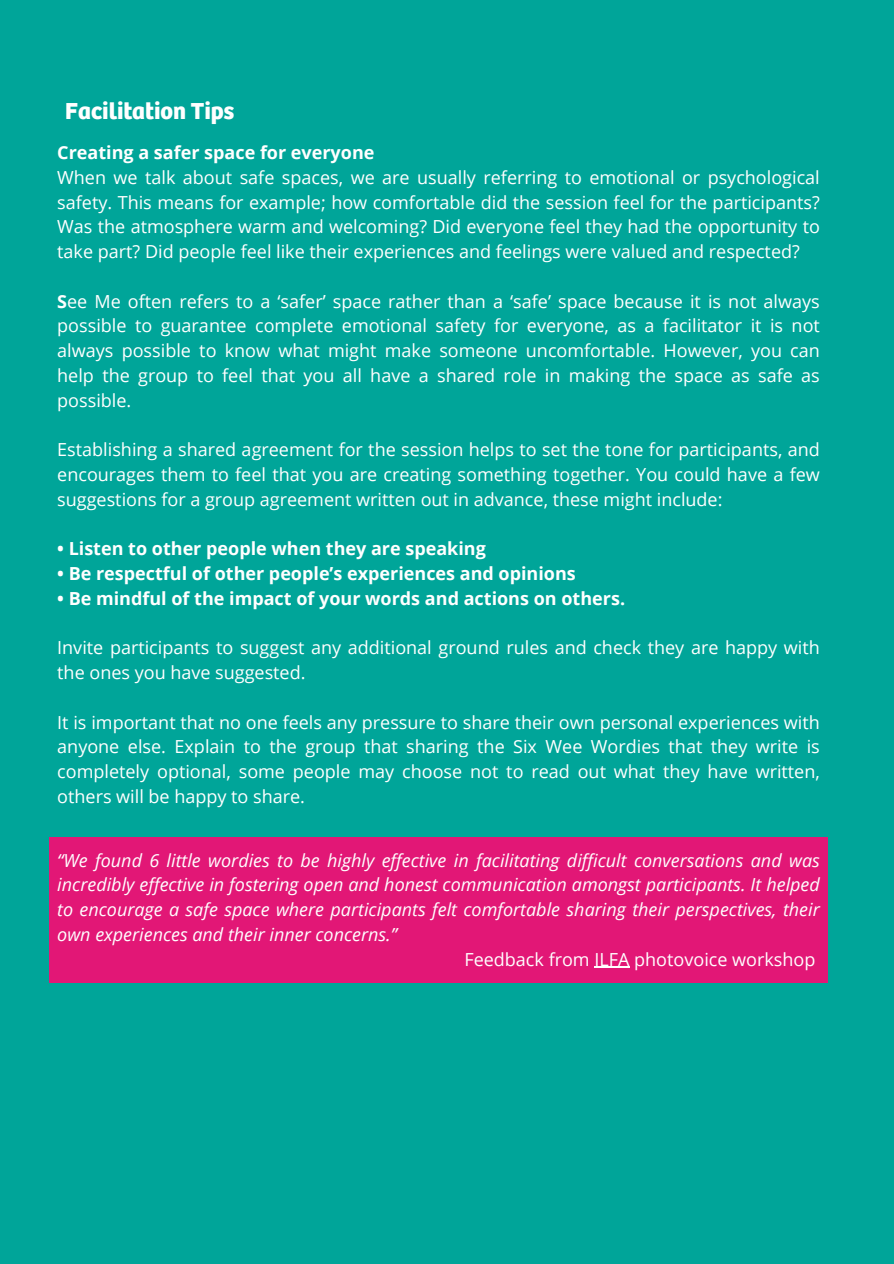
<style>
.page{position:relative;width:894px;height:1264px;background:#fff}
.page>*{position:absolute;margin:0;border:0;box-sizing:border-box;transform-origin:0 0}
.t1{font:700 24px "Bree";color:#fff}
.t2{font:18px/24.8px "Open Sans";color:#fff;text-align:justify}
.t3{font:italic 18px/24.8px "Open Sans";color:#fff;text-align:justify}
.t4{font:700 18px "Open Sans";color:#fff}
.s1{font-weight:700}
</style>
<div class="page">
<div style="left:0;top:0;width:893px;height:1263px;background:#00a599"></div>
<div style="left:49px;top:837px;width:778px;height:146px;background:#e21776"></div>
<hr style="left:594px;top:966px;width:35px;height:1px;background:#fff">
<p class="t1" style="left:65px;top:98px;width:170px">Facilitation Tips</p>
<h1 class="t4" style="left:57px;top:140px;width:318px">Creating a safer space for everyone</h1>
<p class="t2" style="left:57px;top:164px;width:764px">When we talk about safe spaces, we are usually referring to emotional or psychological safety. This means for example; how comfortable did the session feel for the participants?<br>Was the atmosphere warm and welcoming? Did everyone feel they had the opportunity to take part? Did people feel like their experiences and feelings were valued and respected?</p>
<p class="t2" style="left:57px;top:288px;width:763px"><span class="s1">S</span>ee Me often refers to a ‘safer’ space rather than a ‘safe’ space because it is not always possible to guarantee complete emotional safety for everyone, as a facilitator it is not always possible to know what might make someone uncomfortable. However, you can help the group to feel that you all have a shared role in making the space as safe as possible.</p>
<p class="t2" style="left:57px;top:437px;width:763px">Establishing a shared agreement for the session helps to set the tone for participants, and encourages them to feel that you are creating something together. You could have a few suggestions for a group agreement written out in advance, these might include:</p>
<p class="t4" style="left:57px;top:536px;width:430px">• Listen to other people when they are speaking</p>
<p class="t4" style="left:57px;top:561px;width:520px">• Be respectful of other people’s experiences and opinions</p>
<p class="t4" style="left:57px;top:585px;width:569px">• Be mindful of the impact of your words and actions on others.</p>
<h2 class="t2" style="left:57px;top:635px;width:763px">Invite participants to suggest any additional ground rules and check they are happy with the ones you have suggested.</h2>
<p class="t2" style="left:57px;top:709px;width:763px">It is important that no one feels any pressure to share their own personal experiences with anyone else. Explain to the group that sharing the Six Wee Wordies that they write is completely optional, some people may choose not to read out what they have written, others will be happy to share.</p>
<p class="t3" style="left:57px;top:847px;width:763px">“We found 6 little wordies to be highly effective in facilitating difficult conversations and was incredibly effective in fostering open and honest communication amongst participants. It helped to encourage a safe space where participants felt comfortable sharing their perspectives, their own experiences and their inner concerns.”</p>
<p class="t2" style="left:464px;top:946px;width:352px">Feedback from ILFA photovoice workshop</p>
</div>
